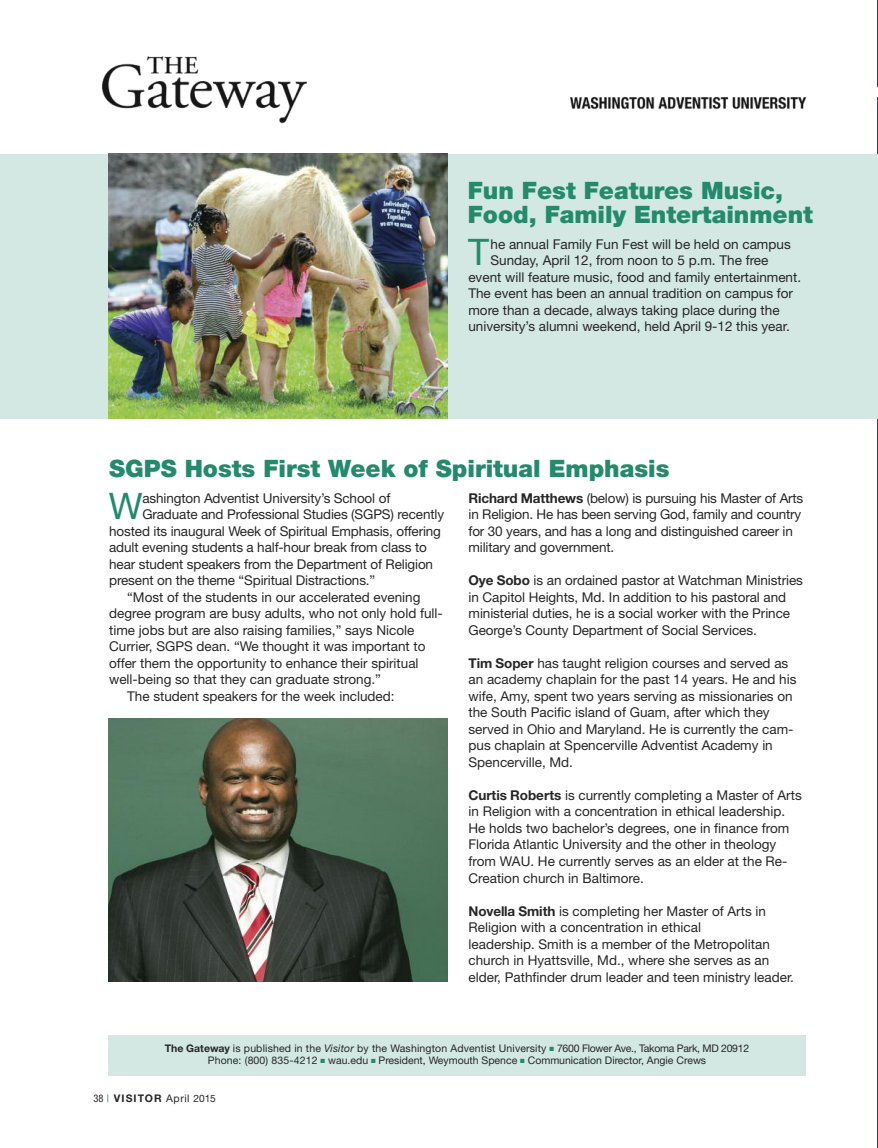
<style>
.page{position:relative;width:878px;height:1148px;background:#fff}
.page>*{position:absolute;margin:0;border:0;box-sizing:border-box;transform-origin:0 0}
.t1{font:36.6px "Helvetica Neue";color:#248a6c}
.t2{font:900 24px/24px "Helvetica Neue";color:#248a6c}
.t3{font:13.5px/16.5px "Helvetica Neue";color:#272627}
.t4{font:10.5px/12px "Helvetica Neue";color:#272627;text-align:center}
.t5{font:700 10.5px "Helvetica Neue";letter-spacing:.1em;color:#272627}
.s1{font-weight:700}
.s2{font-style:italic}
.s3{color:#248a6c}
.s4{font-weight:400;font-stretch:condensed}
.s5{font-weight:400;font-stretch:condensed;color:#248a6c}
.s6{font-weight:400}
.s7{font-weight:400;font-size:10.2px}
</style>
<div class="page">
<img style="left:877px;top:0;width:1px;height:1148px">
<div style="left:0;top:154px;width:877px;height:265px;background:#d3e8e2"></div>
<div style="left:108px;top:1035px;width:697px;height:40px;background:#d3e8e2"></div>
<img style="left:102px;top:56px;width:705px;height:68px">
<img style="left:108px;top:718px;width:339px;height:263px">
<img style="left:108px;top:154px;width:339px;height:264px">
<h2 class="t2" style="left:468px;top:181px;width:347px">Fun Fest Features Music,<br>Food, Family Entertainment</h2>
<h1 class="t1" style="left:468px;top:239px;width:23px">T</h1>
<p class="t3" style="left:490px;top:237px;width:302px">he annual Family Fun Fest will be held on campus</p>
<p class="t3" style="left:490px;top:253px;width:279px">Sunday, April 12, from noon to 5 p.m. The free</p>
<p class="t3" style="left:468px;top:270px;width:334px">event will feature music, food and family entertainment.</p>
<p class="t3" style="left:468px;top:286px;width:326px">The event has been an annual tradition on campus for</p>
<p class="t3" style="left:468px;top:303px;width:313px">more than a decade, always taking place during the</p>
<p class="t3" style="left:468px;top:319px;width:323px">university’s alumni weekend, held April 9-12 this year.</p>
<h2 class="t2" style="left:109px;top:458px;width:562px">SGPS Hosts First Week of Spiritual Emphasis</h2>
<h1 class="t1" style="left:109px;top:493px;width:35px">W</h1>
<p class="t3" style="left:142px;top:491px;width:249px">ashington Adventist University’s School of</p>
<p class="t3" style="left:142px;top:507px;width:303px">Graduate and Professional Studies (SGPS) recently</p>
<p class="t3" style="left:109px;top:524px;width:333px">hosted its inaugural Week of Spiritual Emphasis, offering</p>
<p class="t3" style="left:109px;top:540px;width:319px">adult evening students a half-hour break from class to</p>
<p class="t3" style="left:109px;top:557px;width:325px">hear student speakers from the Department of Religion</p>
<p class="t3" style="left:109px;top:573px;width:267px">present on the theme “Spiritual Distractions.”</p>
<p class="t3" style="left:127px;top:590px;width:295px">“Most of the students in our accelerated evening</p>
<p class="t3" style="left:109px;top:606px;width:335px">degree program are busy adults, who not only hold full-</p>
<p class="t3" style="left:109px;top:623px;width:307px">time jobs but are also raising families,” says Nicole</p>
<p class="t3" style="left:109px;top:639px;width:318px">Currier, SGPS dean. “We thought it was important to</p>
<p class="t3" style="left:109px;top:656px;width:311px">offer them the opportunity to enhance their spiritual</p>
<p class="t3" style="left:109px;top:672px;width:273px">well-being so that they can graduate strong.”</p>
<p class="t3" style="left:127px;top:689px;width:269px">The student speakers for the week included:</p>
<p class="t3" style="left:468px;top:491px;width:336px"><span class="s1">Richard Matthews</span> (below) is pursuing his Master of Arts in Religion. He has been serving God, family and country for 30 years, and has a long and distinguished career in military and government.</p>
<p class="t3" style="left:468px;top:573px;width:336px"><span class="s1">Oye Sobo</span> is an ordained pastor at Watchman Ministries in Capitol Heights, Md. In addition to his pastoral and ministerial duties, he is a social worker with the Prince George’s County Department of Social Services.</p>
<p class="t3" style="left:468px;top:656px;width:329px"><span class="s1">Tim Soper</span> has taught religion courses and served as an academy chaplain for the past 14 years. He and his wife, Amy, spent two years serving as missionaries on the South Pacific island of Guam, after which they served in Ohio and Maryland. He is currently the cam&shy;pus chaplain at Spencerville Adventist Academy in Spencerville, Md.</p>
<p class="t3" style="left:468px;top:788px;width:335px"><span class="s1">Curtis Roberts</span> is currently completing a Master of Arts in Religion with a concentration in ethical leadership.<br>He holds two bachelor’s degrees, one in finance from Florida Atlantic University and the other in theology from WAU. He currently serves as an elder at the Re-Creation church in Baltimore.</p>
<p class="t3" style="left:468px;top:903px;width:327px"><span class="s1">Novella Smith</span> is completing her Master of Arts in Religion with a concentration in ethical<br>leadership. Smith is a member of the Metropolitan church in Hyattsville, Md., where she serves as an elder, Pathfinder drum leader and teen ministry leader.</p>
<p class="t4" style="left:165px;top:1043px;width:586px"><span class="s1">The Gateway</span> is published in the <span class="s2">Visitor</span> by the Washington Adventist University <span class="s3">■</span> 7600 Flower Ave., Takoma Park, MD 20912<br>Phone: (800) 835-4212 <span class="s3">■</span> wau.edu <span class="s3">■</span> President, Weymouth Spence <span class="s3">■</span> Communication Director, Angie Crews</p>
<p class="t5" style="left:93px;top:1094px;width:124px"><span class="s4">38</span> <span class="s5">|</span> VISITOR <span class="s6">April</span> <span class="s7">2015</span></p>
</div>
